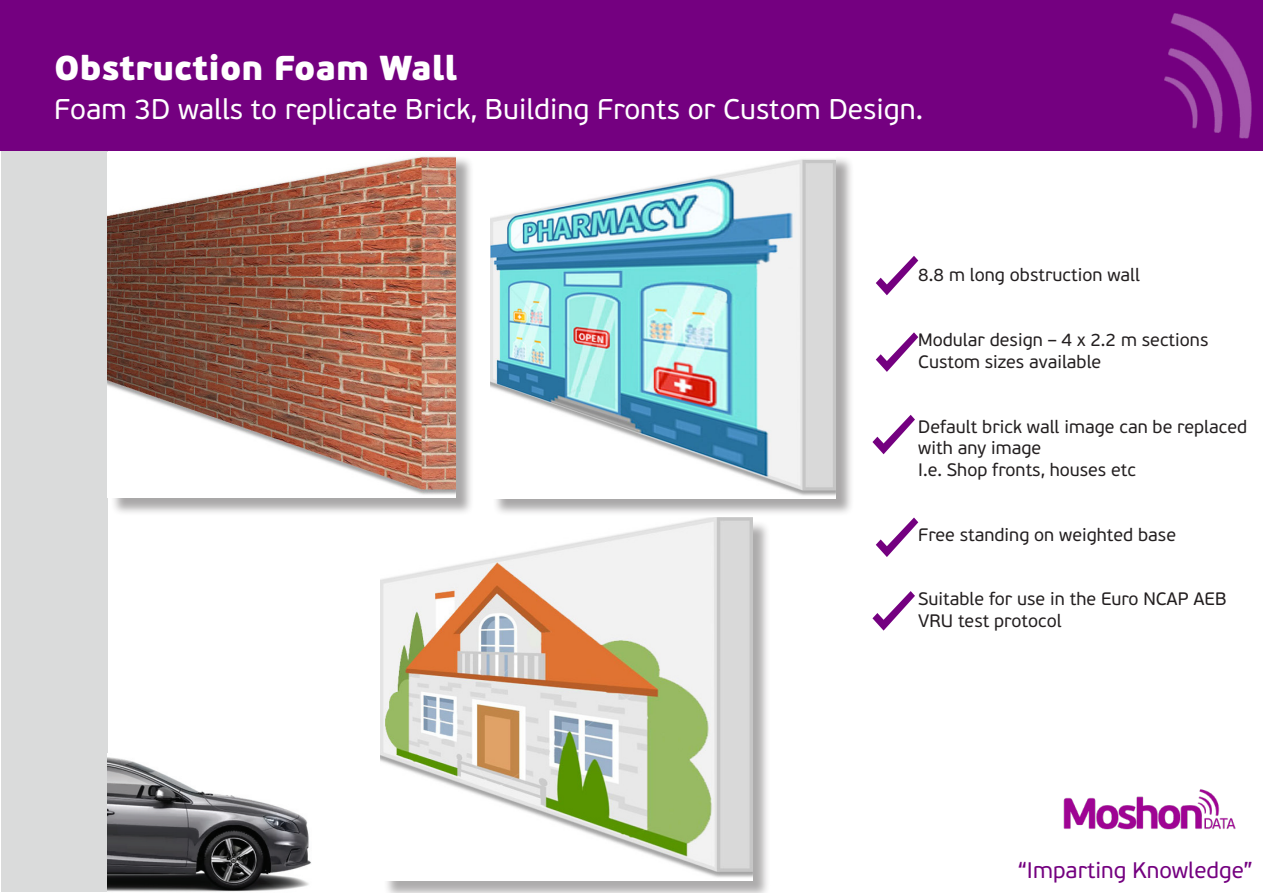
<style>
.page{position:relative;width:1263px;height:893px;background:#fff}
.page>*{position:absolute;margin:0;border:0;box-sizing:border-box;transform-origin:0 0}
.t1{font:900 34.5px "PF Beau Sans Pro";color:#fff}
.t2{font:28.5px "PF Beau Sans Pro";color:#fff}
.t3{font:22.5px "PF Beau Sans Pro";color:#740080}
.t4{font:18px/21.6px "PF Beau Sans Pro";color:#231f20}
</style>
<div class="page">
<div style="left:1px;top:1px;width:107px;height:891px;background:#dadbdb"></div>
<div style="left:0;top:0;width:1263px;height:151px;background:#740080"></div>
<img style="left:1063px;top:789px;width:173px;height:41px">
<img style="left:108px;top:757px;width:203px;height:135px">
<img style="left:1165px;top:13px;width:86px;height:125px">
<svg style="left:876px;top:256px;width:42px;height:39px"></svg>
<svg style="left:876px;top:332px;width:42px;height:40px"></svg>
<svg style="left:872px;top:415px;width:43px;height:39px"></svg>
<svg style="left:876px;top:517px;width:42px;height:40px"></svg>
<svg style="left:872px;top:591px;width:43px;height:40px"></svg>
<div style="left:110px;top:155px;width:364px;height:361px;background:#231f20;opacity:.39"></div>
<img style="left:108px;top:155px;width:348px;height:342px">
<div style="left:492px;top:155px;width:362px;height:362px;background:#231f20;opacity:.39"></div>
<img style="left:490px;top:155px;width:345px;height:343px">
<div style="left:383px;top:520px;width:388px;height:373px;background:#231f20;opacity:.37"></div>
<img style="left:381px;top:517px;width:371px;height:364px">
<p class="t1" style="left:54px;top:46px;width:404px">Obstruction Foam Wall</p>
<p class="t2" style="left:54px;top:93px;width:870px">Foam 3D walls to replicate Brick, Building Fronts or Custom Design.</p>
<p class="t4" style="left:918px;top:264px;width:223px">8.8 m long obstruction wall</p>
<p class="t4" style="left:918px;top:329px;width:292px">Modular design – 4 x 2.2 m sections</p>
<p class="t4" style="left:918px;top:351px;width:184px">Custom sizes available</p>
<p class="t4" style="left:918px;top:416px;width:330px">Default brick wall image can be replaced with any image</p>
<p class="t4" style="left:918px;top:459px;width:219px">I.e. Shop fronts, houses etc</p>
<p class="t4" style="left:918px;top:524px;width:259px">Free standing on weighted base</p>
<p class="t4" style="left:918px;top:588px;width:310px">Suitable for use in the Euro NCAP AEB<br>VRU test protocol</p>
<p class="t3" style="left:1017px;top:857px;width:237px">“Imparting Knowledge”</p>
</div>
